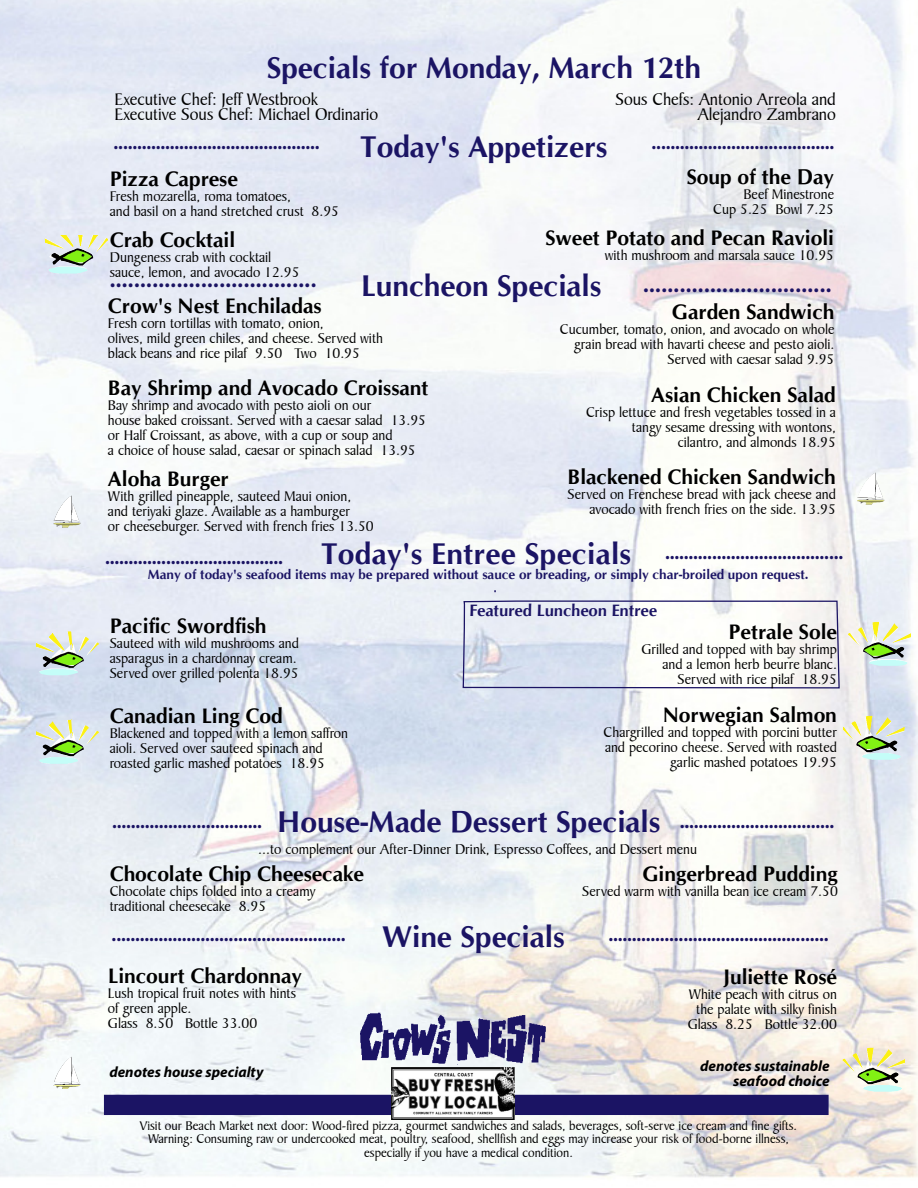
<style>
.page{position:relative;width:918px;height:1188px;background:#fff}
.page>*{position:absolute;margin:0;border:0;box-sizing:border-box;transform-origin:0 0}
.t1{font:700 30px "CG Omega";color:#1b1464}
.t2{font:700 21px "CG Omega";color:#000}
.t3{font:700 21px "Myriad Pro";color:#1b1464}
.t4{font:700 18px "Myriad Pro";color:#1b1464}
.t5{font:18px/15px "Baker Signet BT";color:#000}
.t6{font:700 16.5px "CG Omega";color:#1b1464}
.t7{font:15px/15px "Baker Signet BT";color:#000}
.t8{font:italic 700 15px/15px "Myriad Pro";color:#000;text-align:right}
.t9{font:13.5px/13.5px "Baker Signet BT";color:#000;text-align:center}
.t10{font:700 13.5px "CG Omega";color:#1b1464}
.s1{font-family:"CG Omega";font-size:30px}
</style>
<div class="page">
<img style="left:0;top:0;width:918px;height:1178px">
<img style="left:360px;top:1013px;width:186px;height:51px">
<div style="left:105px;top:1096px;width:723px;height:18px;background:#1b1464"></div>
<div style="left:104px;top:1095px;width:725px;height:20px;border:1px solid #1b1464"></div>
<img style="left:391px;top:1067px;width:124px;height:53px">
<img style="left:37px;top:631px;width:62px;height:44px">
<img style="left:842px;top:1048px;width:63px;height:44px">
<img style="left:53px;top:496px;width:28px;height:32px">
<img style="left:53px;top:1057px;width:28px;height:32px">
<img style="left:857px;top:473px;width:28px;height:32px">
<svg style="left:448px;top:600px;width:395px;height:89px"></svg>
<img style="left:45px;top:235px;width:63px;height:39px">
<img style="left:37px;top:720px;width:62px;height:44px">
<img style="left:848px;top:622px;width:62px;height:44px">
<img style="left:844px;top:716px;width:61px;height:44px">
<h1 class="t1" style="left:266px;top:56px;width:436px">Specials for Monday, March 12th</h1>
<p class="t5" style="left:115px;top:93px;width:265px">Executive Chef: Jeff Westbrook<br>Executive Sous Chef: Michael Ordinario</p>
<p class="t5" style="left:615px;top:94px;width:222px;text-align:right">Sous Chefs: Antonio Arreola and<br>Alejandro Zambrano</p>
<h1 class="t1" style="left:360px;top:135px;width:249px">Today's Appetizers</h1>
<p class="t4" style="left:114px;top:132px;width:207px">............................................</p>
<p class="t4" style="left:652px;top:132px;width:184px">.......................................</p>
<h2 class="t2" style="left:687px;top:168px;width:149px">Soup of the Day</h2>
<p class="t7" style="left:713px;top:188px;width:122px;text-align:right">Beef Minestrone<br>Cup 5.25 Bowl 7.25</p>
<h2 class="t2" style="left:545px;top:230px;width:290px">Sweet Potato and Pecan Ravioli</h2>
<p class="t7" style="left:605px;top:250px;width:231px">with mushroom and marsala sauce 10.95</p>
<h2 class="t2" style="left:110px;top:171px;width:130px">Pizza Caprese</h2>
<p class="t7" style="left:110px;top:191px;width:231px">Fresh mozarella, roma tomatoes,<br>and basil on a hand stretched crust 8.95</p>
<h2 class="t2" style="left:110px;top:232px;width:127px">Crab Cocktail</h2>
<p class="t7" style="left:110px;top:252px;width:191px">Dungeness crab with cocktail sauce, lemon, and avocado 12.95</p>
<h1 class="t1" style="left:361px;top:273px;width:242px">Luncheon Specials</h1>
<h2 class="t3" style="left:110px;top:268px;width:208px">..................................</h2>
<h2 class="t3" style="left:643px;top:272px;width:190px">...............................</h2>
<h2 class="t2" style="left:108px;top:297px;width:215px">Crow's Nest Enchiladas</h2>
<p class="t7" style="left:108px;top:317px;width:277px">Fresh corn tortillas with tomato, onion,<br>olives, mild green chiles, and cheese. Served with black beans and rice pilaf 9.50 Two 10.95</p>
<h2 class="t2" style="left:108px;top:379px;width:322px">Bay Shrimp and Avocado Croissant</h2>
<p class="t7" style="left:108px;top:399px;width:320px">Bay shrimp and avocado with pesto aioli on our<br>house baked croissant. Served with a caesar salad 13.95 or Half Croissant, as above, with a cup or soup and<br>a choice of house salad, caesar or spinach salad 13.95</p>
<h2 class="t2" style="left:108px;top:471px;width:122px">Aloha Burger</h2>
<p class="t7" style="left:108px;top:491px;width:267px">With grilled pineapple, sauteed Maui onion, and teriyaki glaze. Available as a hamburger<br>or cheeseburger. Served with french fries 13.50</p>
<h2 class="t2" style="left:672px;top:304px;width:164px">Garden Sandwich</h2>
<p class="t7" style="left:560px;top:324px;width:276px;text-align:right">Cucumber, tomato, onion, and avocado on whole grain bread with havarti cheese and pesto aioli.<br>Served with caesar salad 9.95</p>
<h2 class="t2" style="left:651px;top:386px;width:186px">Asian Chicken Salad</h2>
<p class="t7" style="left:586px;top:406px;width:251px;text-align:right">Crisp lettuce and fresh vegetables tossed in a tangy sesame dressing with wontons, cilantro, and almonds 18.95</p>
<h2 class="t2" style="left:568px;top:469px;width:270px">Blackened Chicken Sandwich</h2>
<p class="t7" style="left:568px;top:489px;width:270px;text-align:right">Served on Frenchese bread with jack cheese and avocado with french fries on the side. 13.95</p>
<h1 class="t1" style="left:321px;top:542px;width:312px">Today's Entree Specials</h1>
<p class="t10" style="left:148px;top:569px;width:662px">Many of today's seafood items may be prepared without sauce or breading, or simply char-broiled upon request.</p>
<p class="t4" style="left:665px;top:542px;width:179px">......................................</p>
<p class="t4" style="left:105px;top:547px;width:179px">......................................</p>
<h2 class="t2" style="left:110px;top:618px;width:158px">Pacific Swordfish</h2>
<p class="t7" style="left:110px;top:638px;width:191px">Sauteed with wild mushrooms and asparagus in a chardonnay cream.<br>Served over grilled polenta 18.95</p>
<h2 class="t2" style="left:110px;top:708px;width:175px">Canadian Ling Cod</h2>
<p class="t7" style="left:110px;top:728px;width:240px">Blackened and topped with a lemon saffron aioli. Served over sauteed spinach and roasted garlic mashed potatoes 18.95</p>
<p class="t6" style="left:469px;top:603px;width:190px">Featured Luncheon Entree</p>
<h2 class="t2" style="left:729px;top:624px;width:110px">Petrale Sole</h2>
<p class="t7" style="left:641px;top:644px;width:197px;text-align:right">Grilled and topped with bay shrimp and a lemon herb beurre blanc.<br>Served with rice pilaf 18.95</p>
<h2 class="t2" style="left:663px;top:706px;width:176px">Norwegian Salmon</h2>
<p class="t7" style="left:604px;top:726px;width:235px;text-align:right">Chargrilled and topped with porcini butter and pecorino cheese. Served with roasted garlic mashed potatoes 19.95</p>
<p class="t4" style="left:112px;top:812px;width:724px">................................ <span class="s1">House-Made Dessert Specials</span> .................................</p>
<p class="t7" style="left:258px;top:843px;width:440px">...to complement our After-Dinner Drink, Espresso Coffees, and Dessert menu</p>
<h2 class="t2" style="left:110px;top:865px;width:256px">Chocolate Chip Cheesecake</h2>
<p class="t7" style="left:110px;top:885px;width:207px">Chocolate chips folded into a creamy traditional cheesecake 8.95</p>
<h2 class="t2" style="left:642px;top:865px;width:197px">Gingerbread Pudding</h2>
<p class="t7" style="left:582px;top:885px;width:257px">Served warm with vanilla bean ice cream 7.50</p>
<p class="t4" style="left:112px;top:925px;width:455px">.................................................. <span class="s1">Wine Specials</span></p>
<p class="t4" style="left:608px;top:925px;width:221px">...............................................</p>
<h2 class="t2" style="left:108px;top:967px;width:195px">Lincourt Chardonnay</h2>
<p class="t7" style="left:108px;top:987px;width:190px">Lush tropical fruit notes with hints of green apple.<br>Glass 8.50 Bottle 33.00</p>
<h2 class="t2" style="left:723px;top:969px;width:115px">Juliette Rosé</h2>
<p class="t7" style="left:688px;top:989px;width:151px;text-align:center">White peach with citrus on the palate with silky finish<br>Glass 8.25 Bottle 32.00</p>
<p class="t8" style="left:109px;top:1065px;width:156px">denotes house specialty</p>
<p class="t8" style="left:700px;top:1060px;width:131px">denotes sustainable seafood choice</p>
<p class="t9" style="left:140px;top:1120px;width:659px">Visit our Beach Market next door: Wood-fired pizza, gourmet sandwiches and salads, beverages, soft-serve ice cream and fine gifts.<br>Warning: Consuming raw or undercooked meat, poultry, seafood, shellfish and eggs may increase your risk of food-borne illness, especially if you have a medical condition.</p>
</div>
